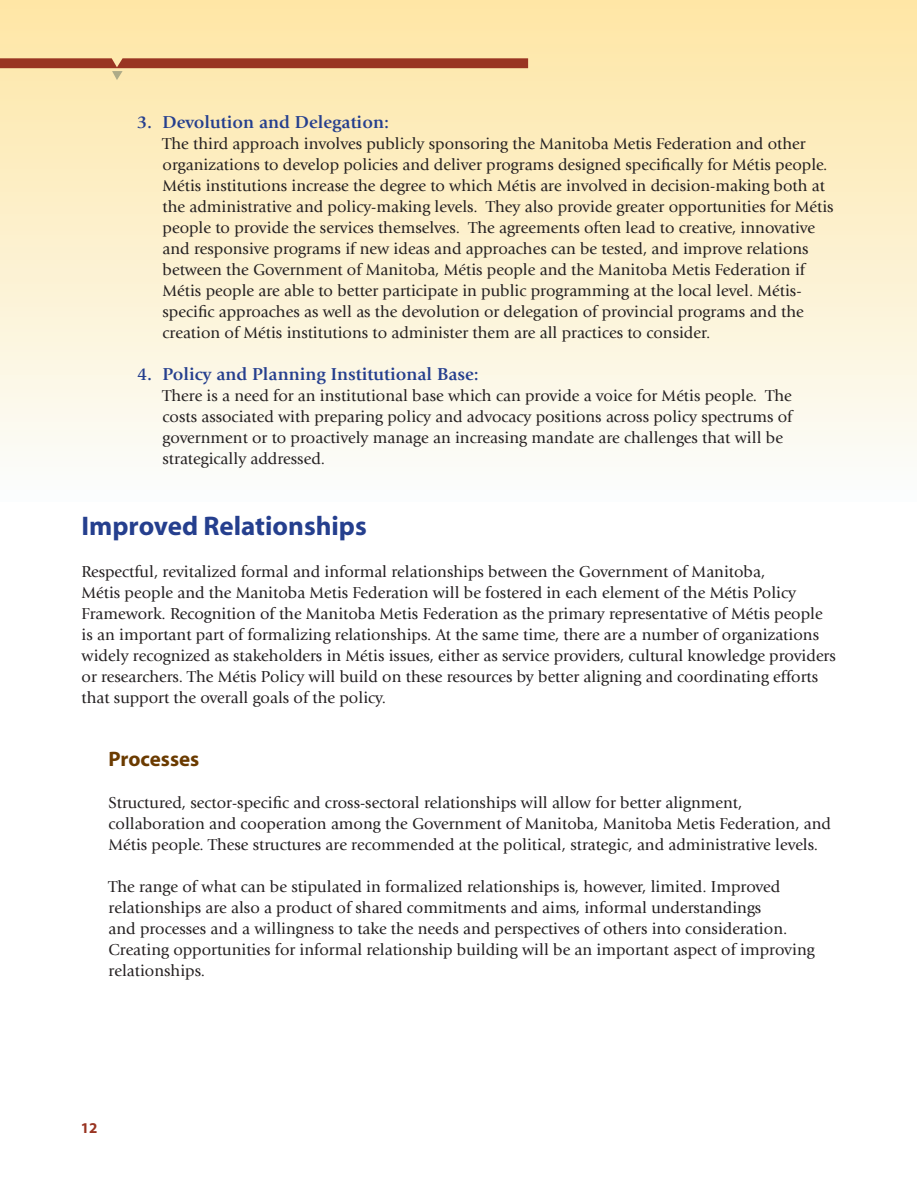
<style>
.page{position:relative;width:917px;height:1187px;background:#fff}
.page>*{position:absolute;margin:0;border:0;box-sizing:border-box;transform-origin:0 0}
.t1{font:700 27px "Myriad";color:#253f8e}
.t2{font:700 21px "Myriad";color:#6b3b00}
.t3{font:700 18px "Giovanni";color:#253f8e}
.t4{font:16.5px/21px "Giovanni";color:#231f20}
.t5{font:700 15px "Myriad";color:#993422}
</style>
<div class="page">
<div style="left:0;top:0;width:917px;height:501px;background:linear-gradient(to bottom,#fee6a4,#fbfdfd)"></div>
<svg style="left:0;top:58px;width:528px;height:22px;background:#d09871"></svg>
<p class="t3" style="left:137px;top:112px;width:253px">3. Devolution and Delegation:</p>
<p class="t4" style="left:163px;top:133px;width:672px">The third approach involves publicly sponsoring the Manitoba Metis Federation and other organizations to develop policies and deliver programs designed specifically for Métis people.<br>Métis institutions increase the degree to which Métis are involved in decision-making both at the administrative and policy-making levels. They also provide greater opportunities for Métis people to provide the services themselves. The agreements often lead to creative, innovative and responsive programs if new ideas and approaches can be tested, and improve relations between the Government of Manitoba, Métis people and the Manitoba Metis Federation if Métis people are able to better participate in public programming at the local level. Métis&shy;specific approaches as well as the devolution or delegation of provincial programs and the creation of Métis institutions to administer them are all practices to consider.</p>
<p class="t3" style="left:137px;top:364px;width:343px">4. Policy and Planning Institutional Base:</p>
<p class="t4" style="left:163px;top:385px;width:631px">There is a need for an institutional base which can provide a voice for Métis people. The costs associated with preparing policy and advocacy positions across policy spectrums of government or to proactively manage an increasing mandate are challenges that will be strategically addressed.</p>
<h1 class="t1" style="left:82px;top:512px;width:287px">Improved Relationships</h1>
<p class="t4" style="left:82px;top:561px;width:756px">Respectful, revitalized formal and informal relationships between the Government of Manitoba,<br>Métis people and the Manitoba Metis Federation will be fostered in each element of the Métis Policy Framework. Recognition of the Manitoba Metis Federation as the primary representative of Métis people is an important part of formalizing relationships. At the same time, there are a number of organizations widely recognized as stakeholders in Métis issues, either as service providers, cultural knowledge providers or researchers. The Métis Policy will build on these resources by better aligning and coordinating efforts that support the overall goals of the policy.</p>
<p class="t2" style="left:109px;top:748px;width:92px">Processes</p>
<p class="t4" style="left:109px;top:792px;width:724px">Structured, sector-specific and cross-sectoral relationships will allow for better alignment, collaboration and cooperation among the Government of Manitoba, Manitoba Metis Federation, and<br>Métis people. These structures are recommended at the political, strategic, and administrative levels.</p>
<p class="t4" style="left:109px;top:876px;width:708px">The range of what can be stipulated in formalized relationships is, however, limited. Improved relationships are also a product of shared commitments and aims, informal understandings<br>and processes and a willingness to take the needs and perspectives of others into consideration.<br>Creating opportunities for informal relationship building will be an important aspect of improving relationships.</p>
<p class="t5" style="left:81px;top:1120px;width:18px">12</p>
</div>
